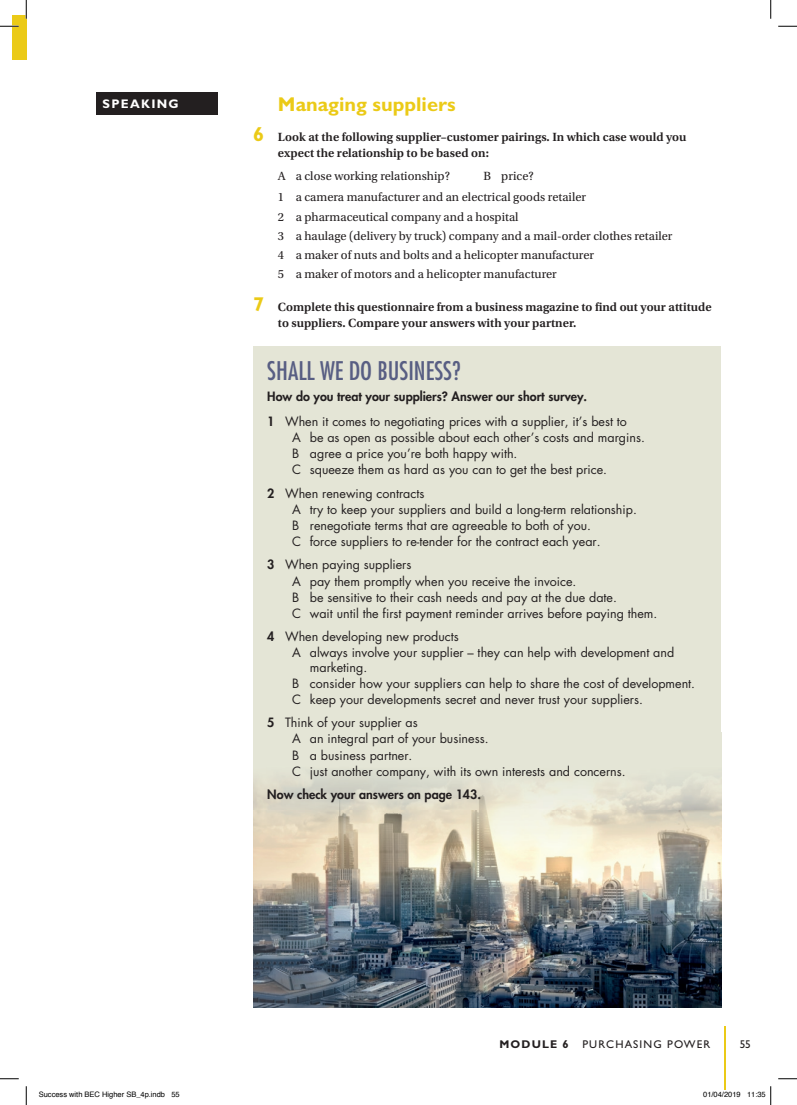
<style>
.page{position:relative;width:797px;height:1105px;background:#fff}
.page>*{position:absolute;margin:0;border:0;box-sizing:border-box;transform-origin:0 0}
.t1{font:condensed 25px "Futura Std";color:#585e83}
.t2{font:700 20px "Gill Sans Std";color:#ebca17}
.t3{font:12.5px/16.1px "Futura Std";color:#231f20}
.t4{font:12.5px/19.2px "Utopia Std";color:#231f20}
.t5{font:600 12.5px/16.2px "Utopia Std";color:#231f20}
.t6{font:800 12.5px "Futura Std";color:#231f20}
.t7{font:700 12.5px "Gill Sans Std";letter-spacing:.1em;color:#fff}
.t8{font:11.25px "Gill Sans Std";letter-spacing:.1em;color:#231f20}
.t9{font:7.5px "Helvetica";color:#000}
.s1{font-family:"Gill Sans Std";font-weight:700;font-size:20px;color:#ebca17}
.s2{font-weight:800}
.s3{font-weight:700}
</style>
<div class="page">
<hr style="left:724px;top:1026px;width:1px;height:63px;background:#ebca17">
<div style="left:12px;top:16px;width:14px;height:44px;background:#ebca17"></div>
<div style="left:96px;top:93px;width:122px;height:22px;background:#231f20"></div>
<div style="left:253px;top:346px;width:468px;height:662px;background:#e4e5d6"></div>
<img style="left:253px;top:774px;width:468px;height:234px">
<svg style="left:0;top:25px;width:19px;height:2px"></svg>
<svg style="left:778px;top:25px;width:19px;height:2px"></svg>
<svg style="left:0;top:1078px;width:19px;height:1px"></svg>
<svg style="left:778px;top:1078px;width:19px;height:1px"></svg>
<svg style="left:25px;top:0;width:2px;height:19px"></svg>
<svg style="left:25px;top:1086px;width:2px;height:19px"></svg>
<svg style="left:770px;top:0;width:1px;height:19px"></svg>
<svg style="left:770px;top:1086px;width:1px;height:19px"></svg>
<p class="t7" style="left:103px;top:97px;width:78px">SPEAKING</p>
<h2 class="t2" style="left:278px;top:92px;width:179px">Managing suppliers</h2>
<p class="t5" style="left:278px;top:129px;width:410px;text-indent:-25px"><span class="s1">6</span> Look at the following supplier–customer pairings. In which case would you expect the relationship to be based on:</p>
<p class="t4" style="left:278px;top:167px;width:173px">A a close working relationship?</p>
<p class="t4" style="left:278px;top:166px;width:310px;line-height:21px;text-indent:206px">B price?<br>1 a camera manufacturer and an electrical goods retailer</p>
<p class="t4" style="left:278px;top:207px;width:396px">2 a pharmaceutical company and a hospital<br>3 a haulage (delivery by truck) company and a mail-order clothes retailer 4 a maker of nuts and bolts and a helicopter manufacturer<br>5 a maker of motors and a helicopter manufacturer</p>
<p class="t5" style="left:278px;top:299px;width:435px;text-indent:-25px"><span class="s1">7</span> Complete this questionnaire from a business magazine to find out your attitude to suppliers. Compare your answers with your partner.</p>
<h1 class="t1" style="left:267px;top:356px;width:195px">SHALL WE DO BUSINESS?</h1>
<p class="t3" style="left:267px;top:384px;width:361px;line-height:25px"><span class="s2">How do you treat your suppliers? Answer our short survey.<br>1</span> When it comes to negotiating prices with a supplier, it’s best to</p>
<p class="t3" style="left:292px;top:430px;width:354px">A be as open as possible about each other’s costs and margins.<br>B agree a price you’re both happy with.<br>C squeeze them as hard as you can to get the best price.</p>
<p class="t3" style="left:292px;top:485px;width:346px;text-indent:-25px"><span class="s2">2</span> When renewing contracts<br>A try to keep your suppliers and build a long-term relationship.<br>B renegotiate terms that are agreeable to both of you.<br>C force suppliers to re-tender for the contract each year.</p>
<p class="t3" style="left:292px;top:557px;width:367px;text-indent:-25px"><span class="s2">3</span> When paying suppliers<br>A pay them promptly when you receive the invoice.<br>B be sensitive to their cash needs and pay at the due date.<br>C wait until the first payment reminder arrives before paying them.</p>
<p class="t3" style="left:292px;top:629px;width:384px;text-indent:-25px"><span class="s2">4</span> When developing new products<br>A always involve your supplier – they can help with development and</p>
<p class="t3" style="left:292px;top:659px;width:404px;text-indent:18px">marketing.<br>B consider how your suppliers can help to share the cost of development.<br>C keep your developments secret and never trust your suppliers.</p>
<p class="t3" style="left:292px;top:715px;width:335px;text-indent:-25px"><span class="s2">5</span> Think of your supplier as<br>A an integral part of your business.<br>B a business partner.<br>C just another company, with its own interests and concerns.</p>
<p class="t6" style="left:267px;top:786px;width:215px">Now check your answers on page 143.</p>
<p class="t8" style="left:499px;top:1037px;width:212px"><span class="s3">MODULE 6</span> PURcHASING POWER</p>
<p class="t8" style="left:739px;top:1037px;width:13px">55</p>
<p class="t9" style="left:39px;top:1089px;width:142px">Success with BEC Higher SB_4p.indb 55</p>
<p class="t9" style="left:703px;top:1089px;width:64px">01/04/2019 11:35</p>
</div>
